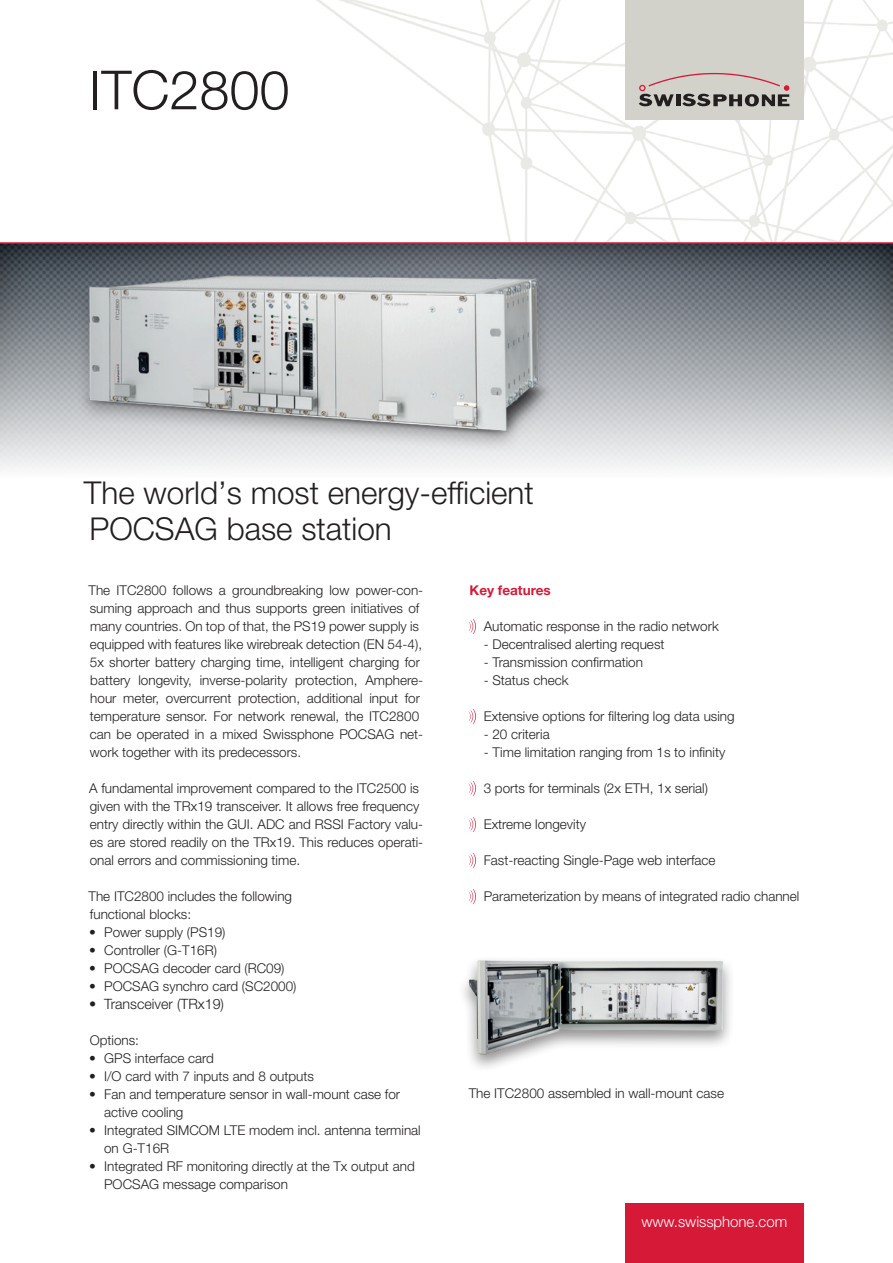
<style>
.page{position:relative;width:893px;height:1263px;background:#fff}
.page>*{position:absolute;margin:0;border:0;box-sizing:border-box;transform-origin:0 0}
.t1{font:300 54px "Helvetica Neue LT Std";color:#231f20}
.t2{font:300 31.5px/36px "Helvetica Neue LT Std";color:#231f20}
.t3{font:300 15px "Helvetica Neue LT Std";color:#fff}
.t4{font:300 14.25px "Helvetica Neue LT Std";color:#231f20}
.t5{font:300 13.5px/18px "Helvetica Neue LT Std";color:#231f20}
.t6{font:700 13.5px "Helvetica Neue LT Std";color:#d71938}
</style>
<div class="page">
<img style="left:316px;top:0;width:577px;height:242px">
<div style="left:0;top:242px;width:893px;height:236px;background:#231f20;opacity:.75"></div>
<div style="left:625px;top:0;width:179px;height:119px;background:#d2d2cb"></div>
<svg style="left:639px;top:73px;width:150px;height:33px"></svg>
<div style="left:625px;top:1203px;width:179px;height:60px;background:#d71938"></div>
<hr style="left:0;top:242px;width:893px;height:2px;background:#d71938">
<svg style="left:469px;top:619px;width:7px;height:15px"></svg>
<svg style="left:469px;top:709px;width:7px;height:15px"></svg>
<svg style="left:469px;top:781px;width:7px;height:15px"></svg>
<svg style="left:469px;top:817px;width:7px;height:15px"></svg>
<svg style="left:469px;top:853px;width:7px;height:15px"></svg>
<svg style="left:469px;top:889px;width:7px;height:15px"></svg>
<img style="left:463px;top:960px;width:268px;height:108px">
<div style="left:76px;top:270px;width:483px;height:186px;background:#e7e8e9"></div>
<img style="left:59px;top:263px;width:510px;height:181px">
<h1 class="t1" style="left:89px;top:57px;width:202px">ITC2800</h1>
<h2 class="t2" style="left:84px;top:474px;width:451px">The world’s most energy-efficient<br>POCSAG base station</h2>
<p class="t5" style="left:89px;top:581px;width:336px">The ITC2800 follows a groundbreaking low power-con&shy;suming approach and thus supports green initiatives of many countries. On top of that, the PS19 power supply is equipped with features like wirebreak detection (EN 54-4), 5x shorter battery charging time, intelligent charging for battery longevity, inverse-polarity protection, Amphere&shy;hour meter, overcurrent protection, additional input for temperature sensor. For network renewal, the ITC2800 can be operated in a mixed Swissphone POCSAG net&shy;work together with its predecessors.</p>
<p class="t5" style="left:89px;top:779px;width:335px">A fundamental improvement compared to the ITC2500 is given with the TRx19 transceiver. It allows free frequency entry directly within the GUI. ADC and RSSI Factory valu&shy;es are stored readily on the TRx19. This reduces operati&shy;onal errors and commissioning time.</p>
<p class="t5" style="left:89px;top:887px;width:205px">The ITC2800 includes the following functional blocks:</p>
<p class="t5" style="left:89px;top:923px;width:138px">• Power supply (PS19)</p>
<p class="t5" style="left:89px;top:941px;width:129px">• Controller (G-T16R)</p>
<p class="t5" style="left:89px;top:959px;width:197px">• POCSAG decoder card (RC09)</p>
<p class="t5" style="left:89px;top:977px;width:209px">• POCSAG synchro card (SC2000)</p>
<p class="t4" style="left:89px;top:995px;width:136px">• Transceiver (TRx19)</p>
<p class="t5" style="left:90px;top:1031px;width:51px">Options:</p>
<p class="t5" style="left:89px;top:1049px;width:126px">• GPS interface card</p>
<p class="t5" style="left:89px;top:1067px;width:226px">• I/O card with 7 inputs and 8 outputs</p>
<p class="t5" style="left:104px;top:1085px;width:298px;text-indent:-15px">• Fan and temperature sensor in wall-mount case for active cooling</p>
<p class="t5" style="left:104px;top:1121px;width:318px;text-indent:-15px">• Integrated SIMCOM LTE modem incl. antenna terminal on G-T16R</p>
<p class="t5" style="left:104px;top:1157px;width:312px;text-indent:-15px">• Integrated RF monitoring directly at the Tx output and<br>POCSAG message comparison</p>
<p class="t6" style="left:470px;top:582px;width:83px">Key features</p>
<p class="t5" style="left:484px;top:617px;width:237px">Automatic response in the radio network</p>
<p class="t5" style="left:484px;top:635px;width:182px">- Decentralised alerting request</p>
<p class="t5" style="left:484px;top:653px;width:161px">- Transmission confirmation</p>
<p class="t5" style="left:484px;top:671px;width:86px">- Status check</p>
<p class="t5" style="left:484px;top:707px;width:253px">Extensive options for filtering log data using</p>
<p class="t5" style="left:484px;top:725px;width:68px">- 20 criteria</p>
<p class="t5" style="left:484px;top:743px;width:243px">- Time limitation ranging from 1s to infinity</p>
<p class="t5" style="left:484px;top:779px;width:226px">3 ports for terminals (2x ETH, 1x serial)</p>
<p class="t5" style="left:484px;top:815px;width:104px">Extreme longevity</p>
<p class="t5" style="left:484px;top:851px;width:233px">Fast-reacting Single-Page web interface</p>
<p class="t5" style="left:484px;top:887px;width:317px">Parameterization by means of integrated radio channel</p>
<p class="t5" style="left:469px;top:1084px;width:257px">The ITC2800 assembled in wall-mount case</p>
<p class="t3" style="left:641px;top:1212px;width:147px">www.swissphone.com</p>
</div>
